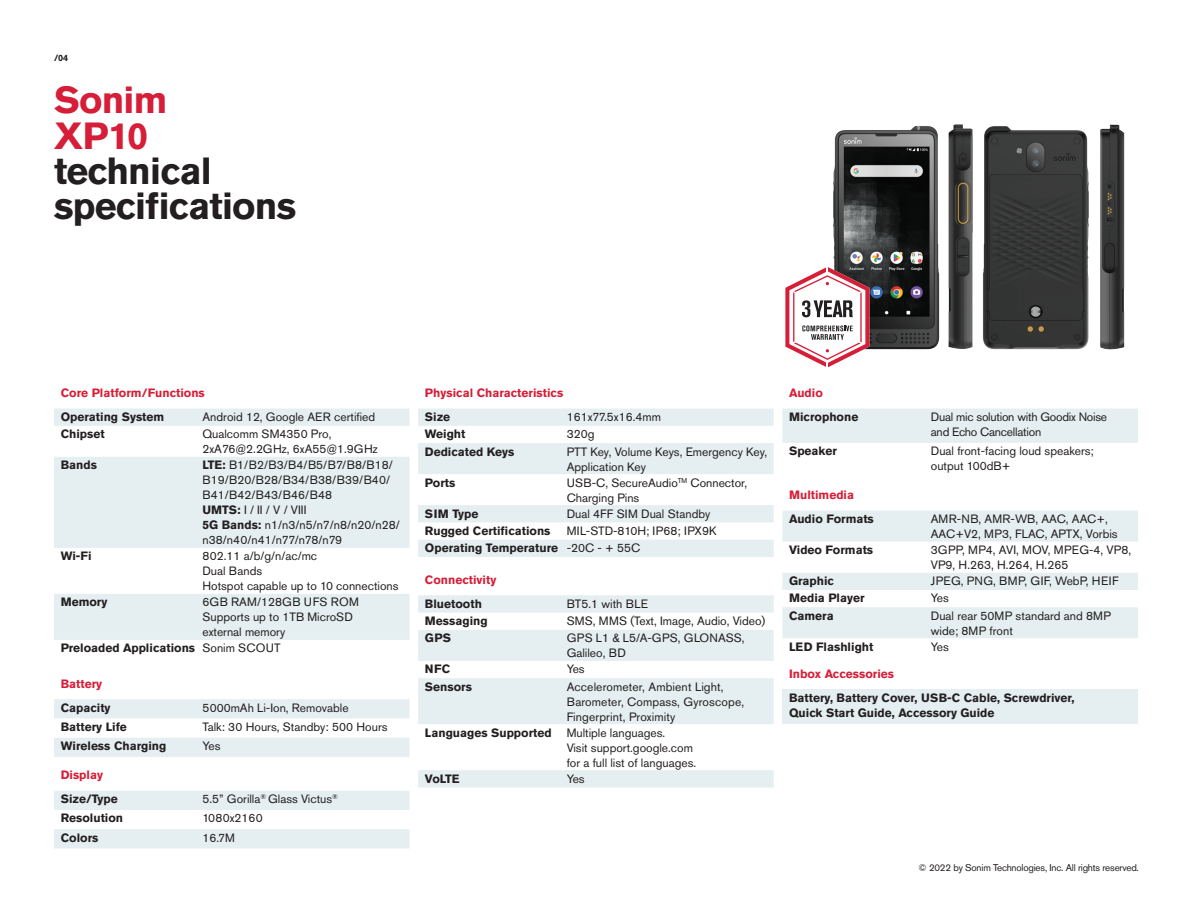
<style>
.page{position:relative;width:1188px;height:918px;background:#fff}
.page>*{position:absolute;margin:0;border:0;box-sizing:border-box;transform-origin:0 0}
.t1{font:700 37.5px/35.2px "Akzidenz Grotesk Pro";letter-spacing:-.02em;color:#231f20}
.t2{font:700 37.5px/35.2px "Akzidenz Grotesk Pro";letter-spacing:-.02em;color:#d61e38}
.t3{font:12px/15px "Akzidenz Grotesk Pro";color:#231f20}
.t4{font:700 12px/15px "Akzidenz Grotesk Pro";color:#231f20}
.t5{font:700 12px "Akzidenz Grotesk Pro";color:#d61e38}
.t6{font:12px/15px "Akzidenz Grotesk Pro";letter-spacing:-.02em;color:#231f20}
.t7{font:12px "Akzidenz Grotesk Pro";letter-spacing:.04em;color:#231f20}
.t8{font:9.75px "Akzidenz Grotesk Pro";letter-spacing:-.02em;color:#231f20}
.t9{font:700 9px "Akzidenz Grotesk Pro";color:#231f20}
.s1{font-weight:700}
.s2{font-weight:400}
</style>
<div class="page">
<img style="left:833px;top:125px;width:107px;height:225px">
<img style="left:982px;top:126px;width:107px;height:224px">
<img style="left:1100px;top:124px;width:25px;height:226px">
<img style="left:948px;top:124px;width:25px;height:225px">
<svg style="left:785px;top:267px;width:84px;height:101px"></svg>
<svg style="left:54px;top:409px;width:356px;height:231px;fill:#e5eef0"></svg>
<svg style="left:418px;top:409px;width:356px;height:148px;fill:#e5eef0"></svg>
<svg style="left:418px;top:595px;width:356px;height:193px;fill:#e5eef0"></svg>
<svg style="left:54px;top:699px;width:356px;height:58px"></svg>
<svg style="left:54px;top:791px;width:356px;height:57px"></svg>
<svg style="left:782px;top:511px;width:356px;height:127px;fill:#e5eef0"></svg>
<div style="left:782px;top:409px;width:356px;height:34px;background:#e5eef0"></div>
<div style="left:782px;top:689px;width:356px;height:35px;background:#e5eef0"></div>
<p class="t9" style="left:54px;top:52px;width:16px">/04</p>
<h1 class="t2" style="left:54px;top:82px;width:115px">Sonim<br>XP10</h1>
<h1 class="t1" style="left:54px;top:153px;width:244px">technical specifications</h1>
<p class="t5" style="left:61px;top:385px;width:146px">Core Platform/Functions</p>
<p class="t4" style="left:61px;top:409px;width:105px">Operating System</p>
<p class="t3" style="left:203px;top:409px;width:174px">Android 12, Google AER certified</p>
<p class="t4" style="left:61px;top:426px;width:45px">Chipset</p>
<p class="t3" style="left:203px;top:427px;width:177px">Qualcomm SM4350 Pro,<br>2xA76@2.2GHz, 6xA55@1.9GHz</p>
<p class="t4" style="left:61px;top:458px;width:38px">Bands</p>
<p class="t3" style="left:202px;top:457px;width:199px"><span class="s1">LTE:</span> B1/B2/B3/B4/B5/B7/B8/B18/<br>B19/B20/B28/B34/B38/B39/B40/<br>B41/B42/B43/B46/B48<br><span class="s1">UMTS:</span> I / II / V / VIII<br><span class="s1">5G Bands:</span> n1/n3/n5/n7/n8/n20/n28/ n38/n40/n41/n77/n78/n79</p>
<p class="t4" style="left:61px;top:549px;width:32px">Wi-Fi</p>
<p class="t3" style="left:202px;top:549px;width:198px">802.11 a/b/g/n/ac/mc<br>Dual Bands<br>Hotspot capable up to 10 connections</p>
<p class="t4" style="left:61px;top:595px;width:48px">Memory</p>
<p class="t3" style="left:202px;top:595px;width:158px">6GB RAM/128GB UFS ROM</p>
<p class="t3" style="left:202px;top:610px;width:152px">Supports up to 1TB MicroSD</p>
<p class="t3" style="left:202px;top:625px;width:84px">external memory</p>
<p class="t4" style="left:61px;top:641px;width:221px">Preloaded Applications <span class="s2">Sonim SCOUT</span></p>
<p class="t5" style="left:61px;top:676px;width:43px">Battery</p>
<p class="t4" style="left:61px;top:700px;width:51px">Capacity</p>
<p class="t3" style="left:203px;top:700px;width:148px">5000mAh Li-Ion, Removable</p>
<p class="t4" style="left:61px;top:719px;width:68px">Battery Life</p>
<p class="t3" style="left:203px;top:719px;width:187px">Talk: 30 Hours, Standby: 500 Hours</p>
<p class="t4" style="left:61px;top:738px;width:107px">Wireless Charging</p>
<p class="t3" style="left:203px;top:738px;width:20px">Yes</p>
<p class="t5" style="left:61px;top:767px;width:44px">Display</p>
<p class="t4" style="left:61px;top:791px;width:59px">Size/Type</p>
<p class="t3" style="left:203px;top:791px;width:137px">5.5” Gorilla<sup>®</sup> Glass Victus<sup>®</sup></p>
<p class="t4" style="left:61px;top:811px;width:64px">Resolution</p>
<p class="t3" style="left:203px;top:811px;width:62px">1080x2160</p>
<p class="t4" style="left:61px;top:830px;width:39px">Colors</p>
<p class="t3" style="left:203px;top:830px;width:34px">16.7M</p>
<p class="t5" style="left:425px;top:385px;width:140px">Physical Characteristics</p>
<p class="t4" style="left:425px;top:409px;width:27px">Size</p>
<p class="t3" style="left:567px;top:409px;width:96px">161x77.5x16.4mm</p>
<p class="t4" style="left:425px;top:426px;width:42px">Weight</p>
<p class="t3" style="left:567px;top:427px;width:29px">320g</p>
<p class="t4" style="left:425px;top:444px;width:91px">Dedicated Keys</p>
<p class="t3" style="left:567px;top:444px;width:202px">PTT Key, Volume Keys, Emergency Key,<br>Application Key</p>
<p class="t4" style="left:425px;top:475px;width:32px">Ports</p>
<p class="t3" style="left:567px;top:475px;width:182px">USB-C, SecureAudio<sup>TM</sup> Connector,<br>Charging Pins</p>
<p class="t4" style="left:425px;top:506px;width:55px">SIM Type</p>
<p class="t3" style="left:567px;top:506px;width:145px">Dual 4FF SIM Dual Standby</p>
<p class="t4" style="left:425px;top:523px;width:127px">Rugged Certifications</p>
<p class="t3" style="left:425px;top:522px;width:293px;line-height:17.2px;text-indent:142px">MIL-STD-810H; IP68; IPX9K<br><span class="s1">Operating Temperature</span> -20C - + 55C</p>
<p class="t5" style="left:425px;top:572px;width:73px">Connectivity</p>
<p class="t4" style="left:425px;top:596px;width:58px">Bluetooth</p>
<p class="t3" style="left:567px;top:596px;width:83px">BT5.1 with BLE</p>
<p class="t4" style="left:425px;top:613px;width:64px">Messaging</p>
<p class="t3" style="left:567px;top:613px;width:200px">SMS, MMS (Text, Image, Audio, Video)</p>
<p class="t4" style="left:425px;top:631px;width:28px">GPS</p>
<p class="t3" style="left:567px;top:631px;width:179px">GPS L1 &amp; L5/A-GPS, GLONASS,<br>Galileo, BD</p>
<p class="t4" style="left:425px;top:662px;width:27px">NFC</p>
<p class="t3" style="left:567px;top:662px;width:20px">Yes</p>
<p class="t4" style="left:425px;top:679px;width:49px">Sensors</p>
<p class="t3" style="left:567px;top:679px;width:179px">Accelerometer, Ambient Light,<br>Barometer, Compass, Gyroscope,<br>Fingerprint, Proximity</p>
<p class="t4" style="left:425px;top:725px;width:128px">Languages Supported</p>
<p class="t3" style="left:567px;top:725px;width:131px">Multiple languages.<br>Visit support.google.com for a full list of languages.</p>
<p class="t4" style="left:425px;top:771px;width:36px">VoLTE</p>
<p class="t3" style="left:567px;top:771px;width:20px">Yes</p>
<p class="t5" style="left:789px;top:385px;width:35px">Audio</p>
<p class="t4" style="left:789px;top:409px;width:71px">Microphone</p>
<p class="t6" style="left:931px;top:409px;width:178px">Dual mic solution with Goodix Noise and Echo Cancellation</p>
<p class="t4" style="left:789px;top:443px;width:49px">Speaker</p>
<p class="t3" style="left:931px;top:444px;width:164px">Dual front-facing loud speakers; output 100dB+</p>
<p class="t5" style="left:789px;top:487px;width:67px">Multimedia</p>
<p class="t4" style="left:789px;top:511px;width:86px">Audio Formats</p>
<p class="t3" style="left:931px;top:511px;width:188px">AMR-NB, AMR-WB, AAC, AAC+,<br>AAC+V2, MP3, FLAC, APTX, Vorbis</p>
<p class="t4" style="left:789px;top:542px;width:86px">Video Formats</p>
<p class="t3" style="left:931px;top:542px;width:202px">3GPP, MP4, AVI, MOV, MPEG-4, VP8,<br>VP9, H.263, H.264, H.265</p>
<p class="t4" style="left:789px;top:573px;width:46px">Graphic</p>
<p class="t7" style="left:931px;top:573px;width:189px">JPEG, PNG, BMP, GIF, WebP, HEIF</p>
<p class="t4" style="left:789px;top:591px;width:77px">Media Player</p>
<p class="t3" style="left:931px;top:591px;width:20px">Yes</p>
<p class="t4" style="left:789px;top:608px;width:46px">Camera</p>
<p class="t3" style="left:931px;top:608px;width:181px">Dual rear 50MP standard and 8MP wide; 8MP front</p>
<p class="t4" style="left:789px;top:639px;width:86px">LED Flashlight</p>
<p class="t3" style="left:931px;top:639px;width:20px">Yes</p>
<p class="t5" style="left:789px;top:666px;width:106px">Inbox Accessories</p>
<p class="t4" style="left:789px;top:690px;width:287px">Battery, Battery Cover, USB-C Cable, Screwdriver,<br>Quick Start Guide, Accessory Guide</p>
<p class="t8" style="left:919px;top:862px;width:222px">© 2022 by Sonim Technologies, Inc. All rights reserved.</p>
</div>
